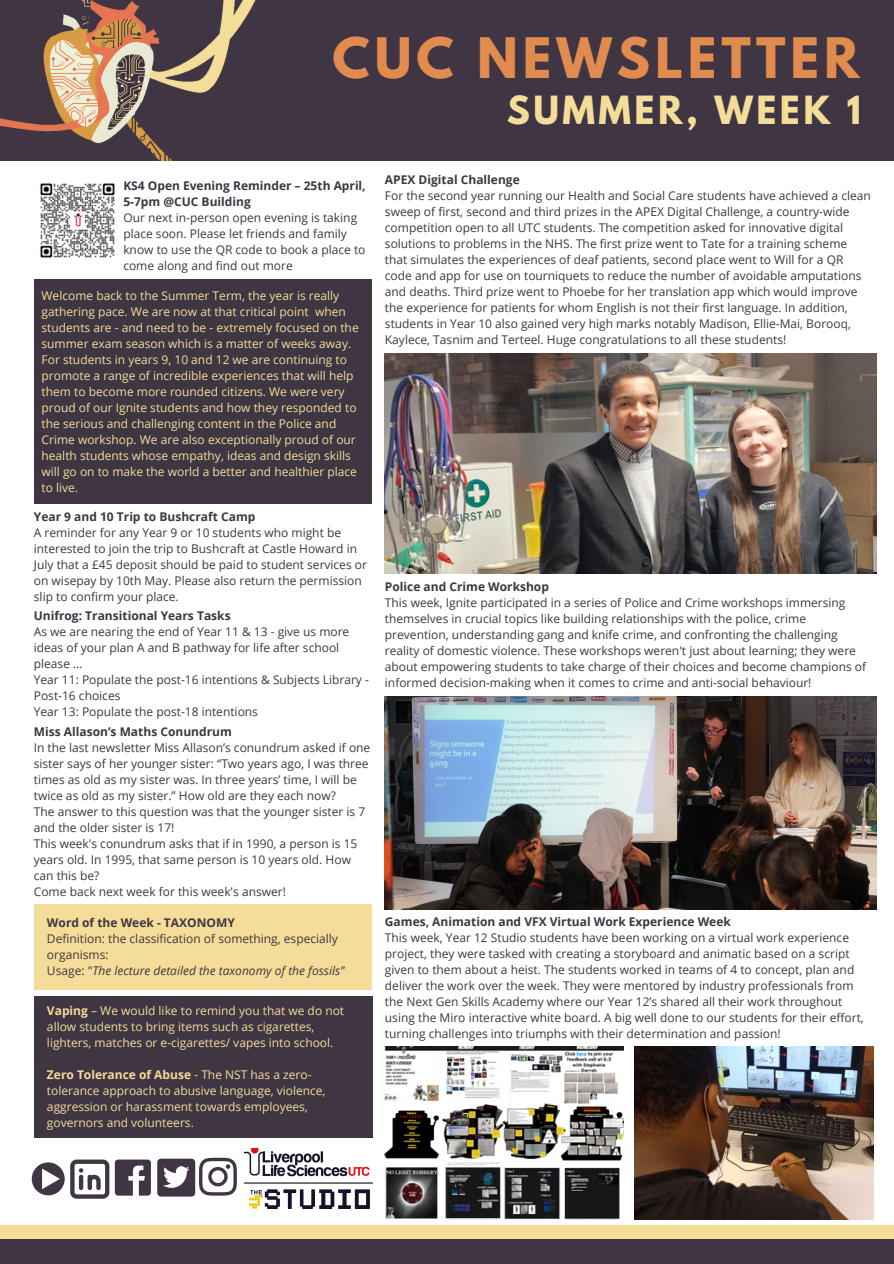
<style>
.page{position:relative;width:894px;height:1264px;background:#fff}
.page>*{position:absolute;margin:0;border:0;box-sizing:border-box;transform-origin:0 0}
.t1{font:700 49.35px "League Spartan";letter-spacing:.1em;color:#e18b4f}
.t2{font:700 34.35px "League Spartan";letter-spacing:.1em;color:#f3dd99}
.t3{font:12px/16px "Open Sans";color:#403543}
.t4{font:12px/16px "Open Sans";color:#f3dd99}
.t5{font:700 12px/16px "Open Sans";color:#403543}
.t6{font:italic 12px "Open Sans";color:#403543}
.s1{font-style:normal}
.s2{font-weight:700}
</style>
<div class="page">
<img style="left:385px;top:1046px;width:238px;height:173px">
<img style="left:634px;top:1046px;width:239px;height:173px">
<div style="left:0;top:1225px;width:893px;height:28px;background:#f3dd99"></div>
<div style="left:0;top:1238px;width:893px;height:25px;background:#403543"></div>
<div style="left:35px;top:279px;width:337px;height:224px;background:#403543"></div>
<div style="left:0;top:0;width:893px;height:161px;background:#403543"></div>
<img style="left:0;top:0;width:256px;height:160px">
<div style="left:34px;top:996px;width:338px;height:141px;background:#403543"></div>
<img style="left:245px;top:1148px;width:127px;height:59px">
<svg style="left:157px;top:1157px;width:79px;height:39px"></svg>
<svg style="left:115px;top:1159px;width:35px;height:36px"></svg>
<svg style="left:32px;top:1159px;width:77px;height:39px"></svg>
<div style="left:35px;top:904px;width:337px;height:85px;background:#f3dd99"></div>
<img style="left:40px;top:183px;width:75px;height:75px">
<img style="left:385px;top:696px;width:491px;height:213px">
<img style="left:385px;top:354px;width:491px;height:219px">
<p class="t1" style="left:332px;top:34px;width:528px">CUC NEWSLETTER</p>
<p class="t2" style="left:507px;top:93px;width:355px">SUMMER, WEEK 1</p>
<p class="t5" style="left:123px;top:177px;width:244px">KS4 Open Evening Reminder – 25th April,<br>5-7pm @CUC Building</p>
<p class="t3" style="left:123px;top:209px;width:243px">Our next in-person open evening is taking place soon. Please let friends and family know to use the QR code to book a place to come along and find out more</p>
<p class="t4" style="left:42px;top:287px;width:318px">Welcome back to the Summer Term, the year is really gathering pace. We are now at that critical point when students are - and need to be - extremely focused on the summer exam season which is a matter of weeks away.<br>For students in years 9, 10 and 12 we are continuing to promote a range of incredible experiences that will help them to become more rounded citizens. We were very proud of our Ignite students and how they responded to the serious and challenging content in the Police and Crime workshop. We are also exceptionally proud of our health students whose empathy, ideas and design skills will go on to make the world a better and healthier place to live.</p>
<p class="t5" style="left:34px;top:508px;width:223px">Year 9 and 10 Trip to Bushcraft Camp</p>
<p class="t3" style="left:34px;top:524px;width:334px">A reminder for any Year 9 or 10 students who might be interested to join the trip to Bushcraft at Castle Howard in July that a £45 deposit should be paid to student services or on wisepay by 10th May. Please also return the permission slip to confirm your place.</p>
<p class="t5" style="left:34px;top:607px;width:198px">Unifrog: Transitional Years Tasks</p>
<p class="t3" style="left:34px;top:623px;width:317px">As we are nearing the end of Year 11 &amp; 13 - give us more ideas of your plan A and B pathway for life after school please …</p>
<p class="t3" style="left:34px;top:671px;width:336px">Year 11: Populate the post-16 intentions &amp; Subjects Library -<br>Post-16 choices</p>
<p class="t3" style="left:34px;top:703px;width:226px">Year 13: Populate the post-18 intentions</p>
<p class="t5" style="left:34px;top:723px;width:199px">Miss Allason’s Maths Conundrum</p>
<p class="t3" style="left:34px;top:739px;width:338px">In the last newsletter Miss Allason’s conundrum asked if one sister says of her younger sister: “Two years ago, I was three times as old as my sister was. In three years’ time, I will be twice as old as my sister.” How old are they each now?</p>
<p class="t3" style="left:34px;top:803px;width:333px">The answer to this question was that the younger sister is 7 and the older sister is 17!</p>
<p class="t3" style="left:34px;top:835px;width:325px">This week's conundrum asks that if in 1990, a person is 15 years old. In 1995, that same person is 10 years old. How can this be?</p>
<p class="t3" style="left:34px;top:883px;width:254px">Come back next week for this week's answer!</p>
<p class="t5" style="left:47px;top:914px;width:189px">Word of the Week - TAXONOMY</p>
<p class="t3" style="left:47px;top:930px;width:292px">Definition: the classification of something, especially organisms:</p>
<p class="t6" style="left:47px;top:962px;width:299px"><span class="s1">Usage: "</span>The lecture detailed the taxonomy of the fossils"</p>
<p class="t4" style="left:47px;top:1002px;width:298px"><span class="s2">Vaping</span> – We would like to remind you that we do not allow students to bring items such as cigarettes, lighters, matches or e-cigarettes/ vapes into school.</p>
<p class="t4" style="left:47px;top:1066px;width:280px"><span class="s2">Zero Tolerance of Abuse</span> - The NST has a zero&shy;tolerance approach to abusive language, violence, aggression or harassment towards employees, governors and volunteers.</p>
<p class="t5" style="left:385px;top:171px;width:136px">APEX Digital Challenge</p>
<p class="t3" style="left:385px;top:187px;width:487px">For the second year running our Health and Social Care students have achieved a clean sweep of first, second and third prizes in the APEX Digital Challenge, a country-wide competition open to all UTC students. The competition asked for innovative digital solutions to problems in the NHS. The first prize went to Tate for a training scheme that simulates the experiences of deaf patients, second place went to Will for a QR code and app for use on tourniquets to reduce the number of avoidable amputations and deaths. Third prize went to Phoebe for her translation app which would improve the experience for patients for whom English is not their first language. In addition, students in Year 10 also gained very high marks notably Madison, Ellie-Mai, Borooq, Kaylece, Tasnim and Terteel. Huge congratulations to all these students!</p>
<p class="t5" style="left:385px;top:578px;width:165px">Police and Crime Workshop</p>
<p class="t3" style="left:385px;top:594px;width:482px">This week, Ignite participated in a series of Police and Crime workshops immersing themselves in crucial topics like building relationships with the police, crime prevention, understanding gang and knife crime, and confronting the challenging reality of domestic violence. These workshops weren't just about learning; they were about empowering students to take charge of their choices and become champions of informed decision-making when it comes to crime and anti-social behaviour!</p>
<p class="t5" style="left:385px;top:913px;width:347px">Games, Animation and VFX Virtual Work Experience Week</p>
<p class="t3" style="left:385px;top:929px;width:480px">This week, Year 12 Studio students have been working on a virtual work experience project, they were tasked with creating a storyboard and animatic based on a script given to them about a heist. The students worked in teams of 4 to concept, plan and deliver the work over the week. They were mentored by industry professionals from the Next Gen Skills Academy where our Year 12’s shared all their work throughout using the Miro interactive white board. A big well done to our students for their effort, turning challenges into triumphs with their determination and passion!</p>
</div>
